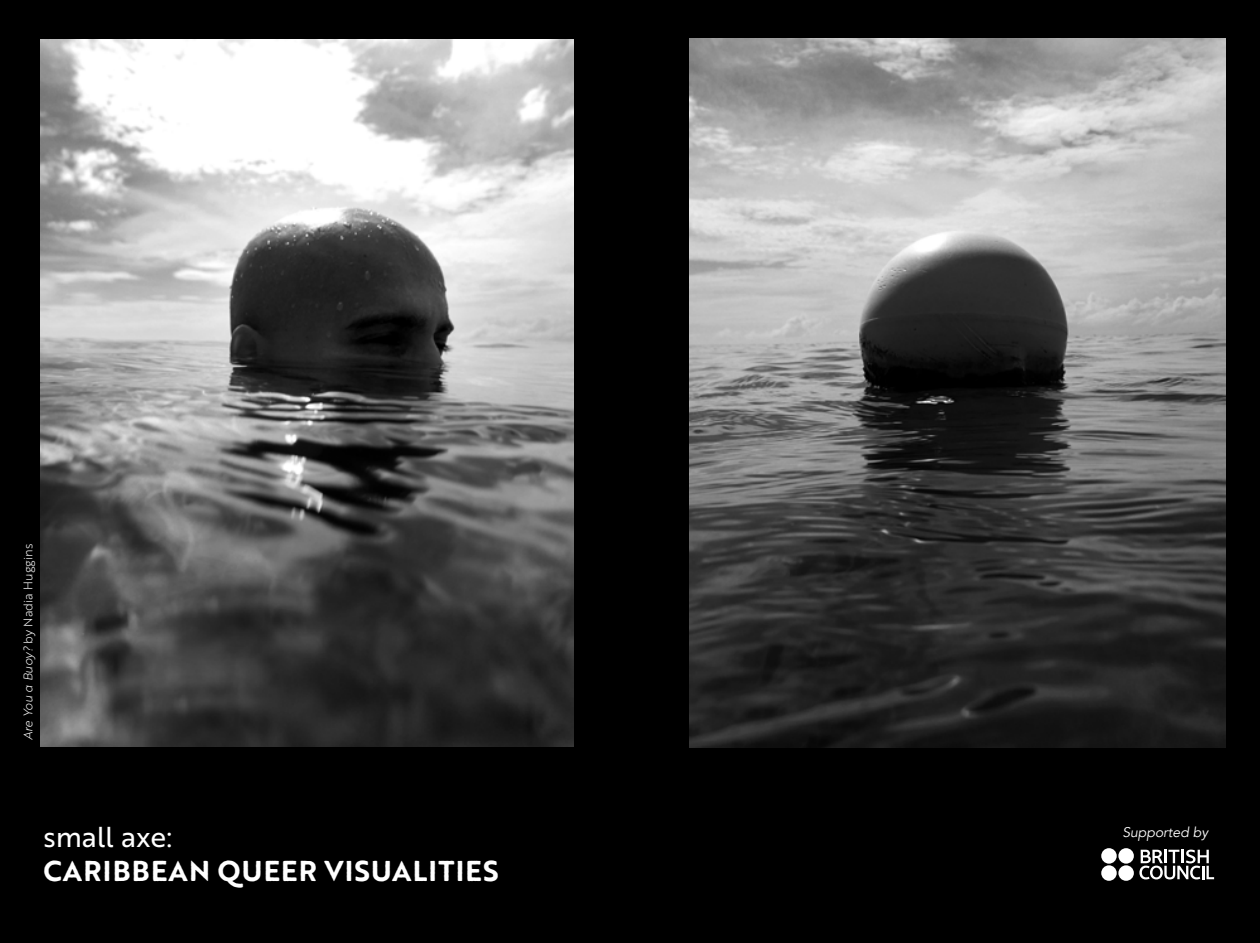
<style>
.page{position:relative;width:1260px;height:943px;background:#000}
.page>*{position:absolute;margin:0;border:0;box-sizing:border-box;transform-origin:0 0}
.t1{font:700 28px "Brother 1816 Printed";letter-spacing:.04em;color:#fff}
.t2{font:28px "Brother 1816 Regular";color:#fff}
.t3{font:italic 14px "Avenir";color:#fff}
.t4{font:12.25px "Brother 1816 Light";color:#fff}
.s1{font-family:"Brother 1816 Light Italic"}
</style>
<div class="page">
<img style="left:41px;top:39px;width:532px;height:707px">
<img style="left:690px;top:38px;width:535px;height:709px">
<svg style="left:1139px;top:849px;width:75px;height:30px"></svg>
<div style="left:1118px;top:848px;width:16px;height:15px;background:#fff;border-radius:50%"></div>
<div style="left:1101px;top:848px;width:16px;height:15px;background:#fff;border-radius:50%"></div>
<div style="left:1118px;top:865px;width:16px;height:15px;background:#fff;border-radius:50%"></div>
<div style="left:1101px;top:865px;width:16px;height:15px;background:#fff;border-radius:50%"></div>
<p class="t4" style="left:19px;top:740px;width:198px;rotate:-90deg"><span class="s1">Are You a Buoy?</span> by Nadia Huggins</p>
<h1 class="t2" style="left:43px;top:816px;width:130px">small axe:</h1>
<h1 class="t1" style="left:43px;top:849px;width:457px">CARIBBEAN QUEER VISUALITIES</h1>
<p class="t3" style="left:1122px;top:823px;width:87px">Supported by</p>
</div>
